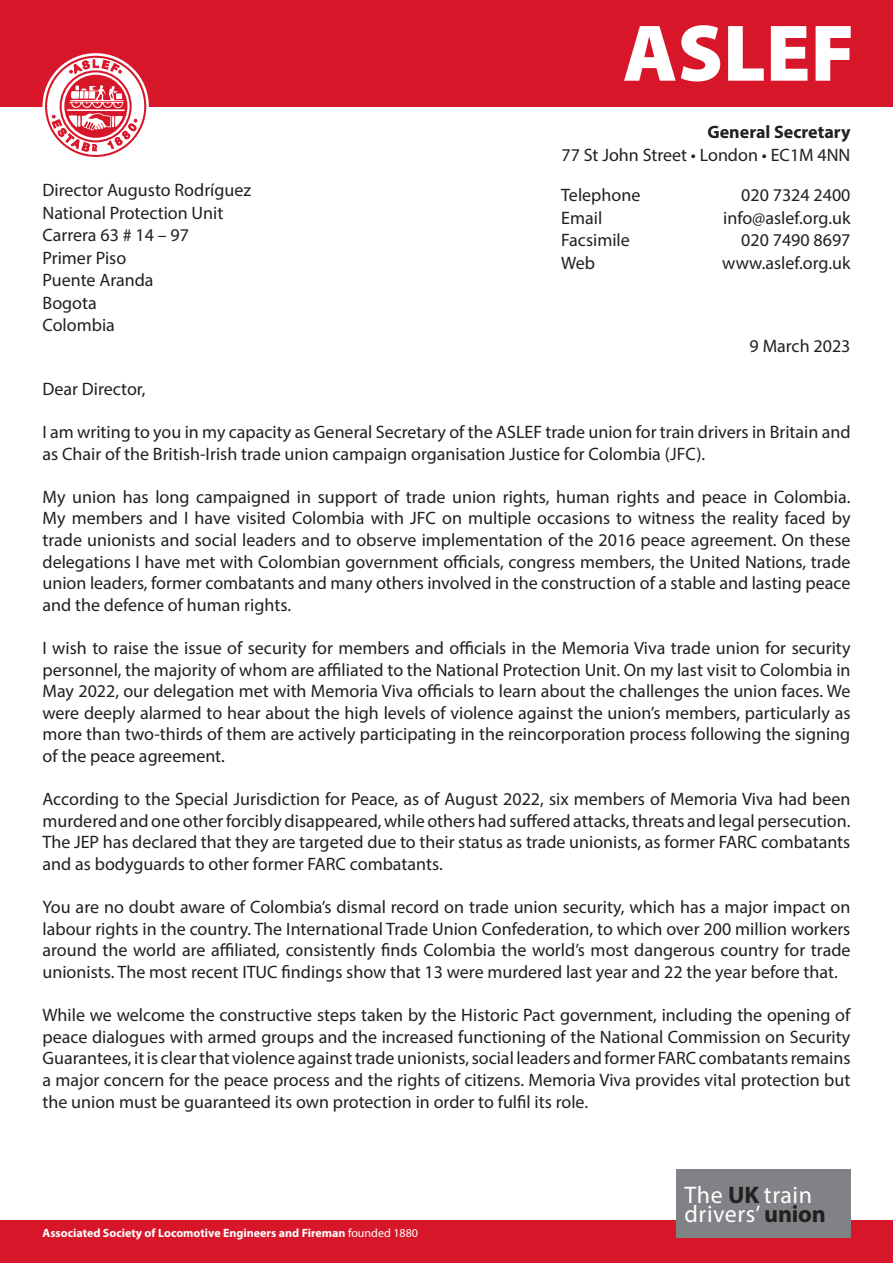
<style>
.page{position:relative;width:893px;height:1263px;background:#fff}
.page>*{position:absolute;margin:0;border:0;box-sizing:border-box;transform-origin:0 0}
.t1{font:900 81px "Myriad Pro";color:#fff}
.t2{font:24px "Myriad Pro";letter-spacing:.02em;color:#fff}
.t3{font:18px/21.6px "Myriad Pro";color:#231f20;text-align:justify}
.t4{font:700 18px "Myriad Pro";color:#231f20}
.t5{font:700 12px "Myriad Pro";color:#fff}
.s1{font-weight:400}
.s2{font-weight:700;color:#231f20}
</style>
<div class="page">
<div style="left:0;top:0;width:893px;height:106px;background:#d71729"></div>
<svg style="left:44px;top:55px;width:103px;height:102px"></svg>
<div style="left:0;top:1220px;width:893px;height:43px;background:#d71729"></div>
<div style="left:676px;top:1169px;width:174px;height:68px;background:#808285"></div>
<p class="t3" style="left:43px;top:179px;width:210px">Director Augusto Rodríguez</p>
<p class="t3" style="left:43px;top:202px;width:182px">National Protection Unit</p>
<p class="t3" style="left:43px;top:224px;width:148px">Carrera 63 # 14 – 97</p>
<p class="t3" style="left:43px;top:247px;width:85px">Primer Piso</p>
<p class="t3" style="left:43px;top:269px;width:113px">Puente Aranda</p>
<p class="t3" style="left:43px;top:292px;width:56px">Bogota</p>
<p class="t3" style="left:43px;top:314px;width:74px">Colombia</p>
<p class="t1" style="left:623px;top:-1px;width:233px">ASLEF</p>
<p class="t4" style="left:707px;top:120px;width:145px">General Secretary</p>
<p class="t3" style="left:561px;top:144px;width:290px">77 St John Street • London • EC1M 4NN</p>
<p class="t3" style="left:741px;top:184px;width:111px">020 7324 2400</p>
<p class="t3" style="left:723px;top:207px;width:129px">info@aslef.org.uk</p>
<p class="t3" style="left:741px;top:229px;width:111px">020 7490 8697</p>
<p class="t3" style="left:722px;top:252px;width:130px">www.aslef.org.uk</p>
<p class="t3" style="left:561px;top:184px;width:81px">Telephone</p>
<p class="t3" style="left:561px;top:207px;width:43px">Email</p>
<p class="t3" style="left:561px;top:229px;width:70px">Facsimile</p>
<p class="t3" style="left:561px;top:252px;width:35px">Web</p>
<p class="t3" style="left:750px;top:334px;width:102px">9 March 2023</p>
<p class="t3" style="left:43px;top:378px;width:105px">Dear Director,</p>
<p class="t3" style="left:43px;top:421px;width:810px">I am writing to you in my capacity as General Secretary of the ASLEF trade union for train drivers in Britain and as Chair of the British-Irish trade union campaign organisation Justice for Colombia (JFC).</p>
<p class="t3" style="left:43px;top:486px;width:809px">My union has long campaigned in support of trade union rights, human rights and peace in Colombia.<br>My members and I have visited Colombia with JFC on multiple occasions to witness the reality faced by trade unionists and social leaders and to observe implementation of the 2016 peace agreement. On these delegations I have met with Colombian government officials, congress members, the United Nations, trade union leaders, former combatants and many others involved in the construction of a stable and lasting peace and the defence of human rights.</p>
<p class="t3" style="left:43px;top:637px;width:809px">I wish to raise the issue of security for members and officials in the Memoria Viva trade union for security personnel, the majority of whom are affiliated to the National Protection Unit. On my last visit to Colombia in May 2022, our delegation met with Memoria Viva officials to learn about the challenges the union faces. We were deeply alarmed to hear about the high levels of violence against the union’s members, particularly as more than two-thirds of them are actively participating in the reincorporation process following the signing of the peace agreement.</p>
<p class="t3" style="left:43px;top:788px;width:809px">According to the Special Jurisdiction for Peace, as of August 2022, six members of Memoria Viva had been murdered and one other forcibly disappeared, while others had suffered attacks, threats and legal persecution.<br>The JEP has declared that they are targeted due to their status as trade unionists, as former FARC combatants and as bodyguards to other former FARC combatants.</p>
<p class="t3" style="left:43px;top:896px;width:809px">You are no doubt aware of Colombia’s dismal record on trade union security, which has a major impact on labour rights in the country. The International Trade Union Confederation, to which over 200 million workers around the world are affiliated, consistently finds Colombia the world’s most dangerous country for trade unionists. The most recent ITUC findings show that 13 were murdered last year and 22 the year before that.</p>
<p class="t3" style="left:43px;top:1004px;width:809px">While we welcome the constructive steps taken by the Historic Pact government, including the opening of peace dialogues with armed groups and the increased functioning of the National Commission on Security Guarantees, it is clear that violence against trade unionists, social leaders and former FARC combatants remains a major concern for the peace process and the rights of citizens. Memoria Viva provides vital protection but the union must be guaranteed its own protection in order to fulfil its role.</p>
<p class="t5" style="left:43px;top:1225px;width:377px">Associated Society of Locomotive Engineers and Fireman <span class="s1">founded 1880</span></p>
<p class="t2" style="left:685px;top:1180px;width:129px">The <span class="s2">UK</span> train</p>
<p class="t2" style="left:685px;top:1199px;width:143px">drivers’ <span class="s2">union</span></p>
</div>
